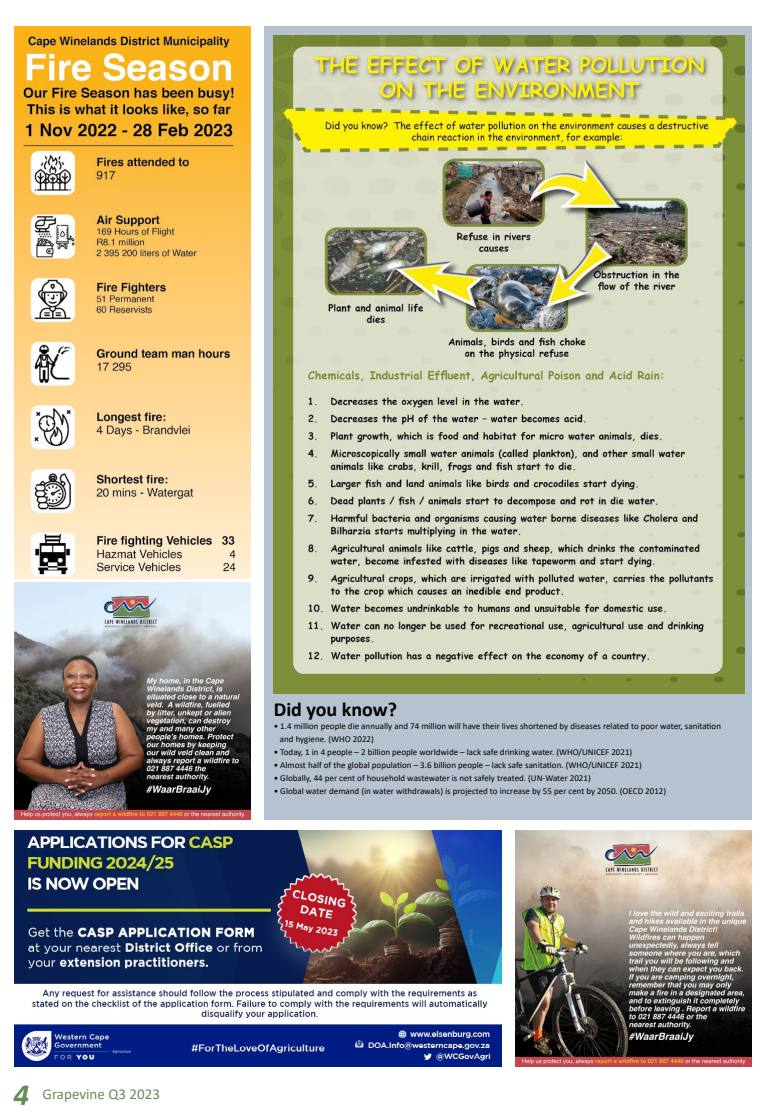
<style>
.page{position:relative;width:766px;height:1120px;background:#fff}
.page>*{position:absolute;margin:0;border:0;box-sizing:border-box;transform-origin:0 0}
.t1{font:700 20px "Calibri";color:#000}
.t2{font:15px "Calibri";color:#698c57}
.t3{font:9px/13px "Calibri";color:#000}
.s1{font-weight:700;font-style:italic;font-size:31px}
</style>
<div class="page">
<img style="left:241px;top:26px;width:5px;height:552px">
<div style="left:265px;top:26px;width:486px;height:794px;background:#b6c2d0"></div>
<img style="left:14px;top:26px;width:227px;height:552px">
<img style="left:14px;top:830px;width:487px;height:237px">
<img style="left:273px;top:35px;width:471px;height:658px">
<img style="left:515px;top:830px;width:236px;height:237px">
<img style="left:14px;top:583px;width:236px;height:236px">
<h1 class="t1" style="left:274px;top:695px;width:125px">Did you know?</h1>
<p class="t3" style="left:280px;top:719px;width:442px;text-indent:-6px">• 1.4 million people die annually and 74 million will have their lives shortened by diseases related to poor water, sanitation and hygiene. (WHO 2022)</p>
<p class="t3" style="left:274px;top:745px;width:360px">• Today, 1 in 4 people – 2 billion people worldwide – lack safe drinking water. (WHO/UNICEF 2021)</p>
<p class="t3" style="left:274px;top:758px;width:369px">• Almost half of the global population – 3.6 billion people – lack safe sanitation. (WHO/UNICEF 2021)</p>
<p class="t3" style="left:274px;top:771px;width:318px">• Globally, 44 per cent of household wastewater is not safely treated. (UN-Water 2021)</p>
<p class="t3" style="left:274px;top:784px;width:394px">• Global water demand (in water withdrawals) is projected to increase by 55 per cent by 2050. (OECD 2012)</p>
<h2 class="t2" style="left:13px;top:1084px;width:148px"><span class="s1">4</span> Grapevine Q3 2023</h2>
</div>
